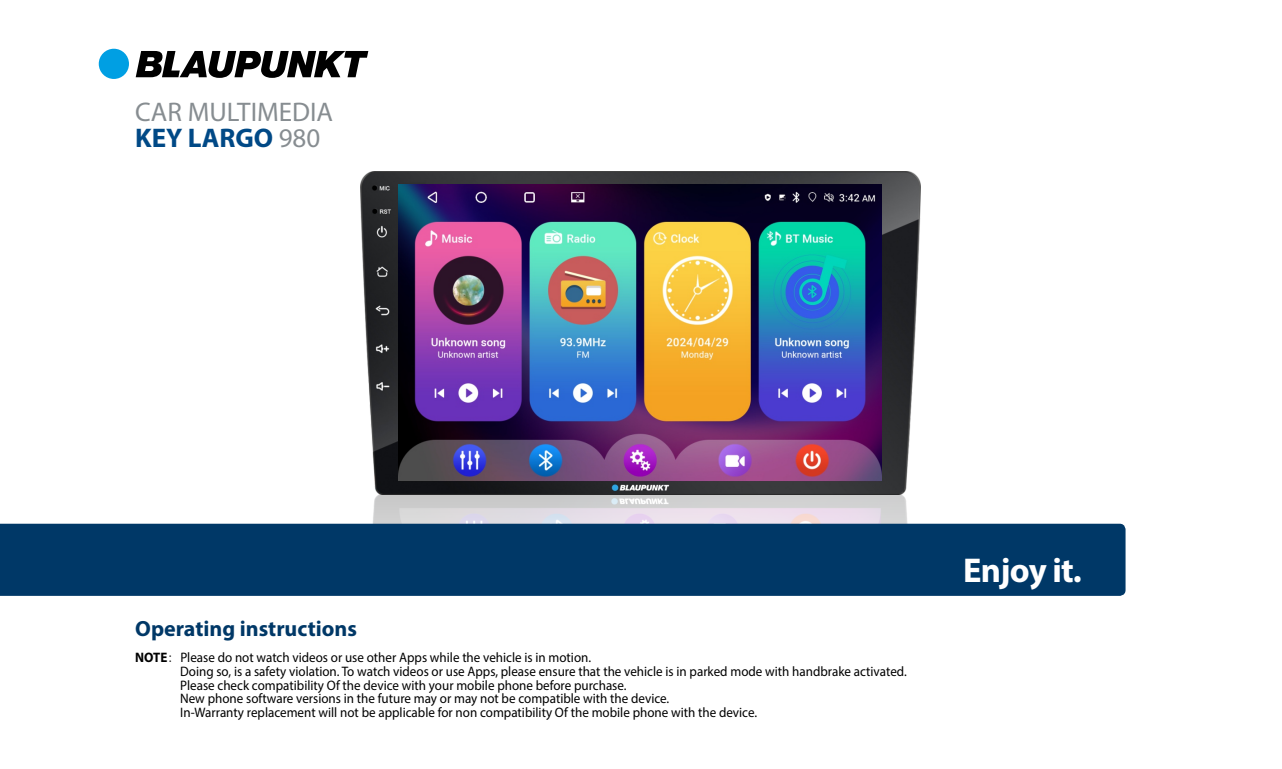
<style>
.page{position:relative;width:1282px;height:769px;background:#fff}
.page>*{position:absolute;margin:0;border:0;box-sizing:border-box;transform-origin:0 0}
.t1{font:700 34.5px "Myriad Pro";letter-spacing:-.02em;color:#fff}
.t2{font:27px/26.8px "Myriad Pro";color:#878d91}
.t3{font:700 22px "Myriad Pro";color:#003867}
.t4{font:13.75px/13.8px "Myriad Pro";color:#000;scale:.95 1}
.s1{font-weight:700;color:#004986}
.s2{font-weight:700}
.s3{font-family:"Sim Sun"}
</style>
<div class="page">
<img style="left:360px;top:171px;width:560px;height:352px">
<img style="left:399px;top:184px;width:482px;height:296px">
<div style="left:0;top:523px;width:1125px;height:73px;background:#003867"></div>
<div style="left:99px;top:49px;width:30px;height:30px;background:#009fe3;border-radius:50%"></div>
<svg style="left:136px;top:51px;width:232px;height:27px"></svg>
<h2 class="t2" style="left:135px;top:100px;width:199px">CAR MULTIMEDIA<br><span class="s1">KEY LARGO</span> 980</h2>
<h3 class="t3" style="left:135px;top:619px;width:223px">Operating instructions</h3>
<p class="t4" style="left:180px;top:652px;width:766px;text-indent:-45px"><span class="s2">NOTE</span><span class="s3">:</span> Please do not watch videos or use other Apps while the vehicle is in motion.<br>Doing so, is a safety violation. To watch videos or use Apps, please ensure that the vehicle is in parked mode with handbrake activated.<br>Please check compatibility Of the device with your mobile phone before purchase.<br>New phone software versions in the future may or may not be compatible with the device.<br>In-Warranty replacement will not be applicable for non compatibility Of the mobile phone with the device.</p>
<h1 class="t1" style="left:962px;top:556px;width:120px">Enjoy it.</h1>
</div>
